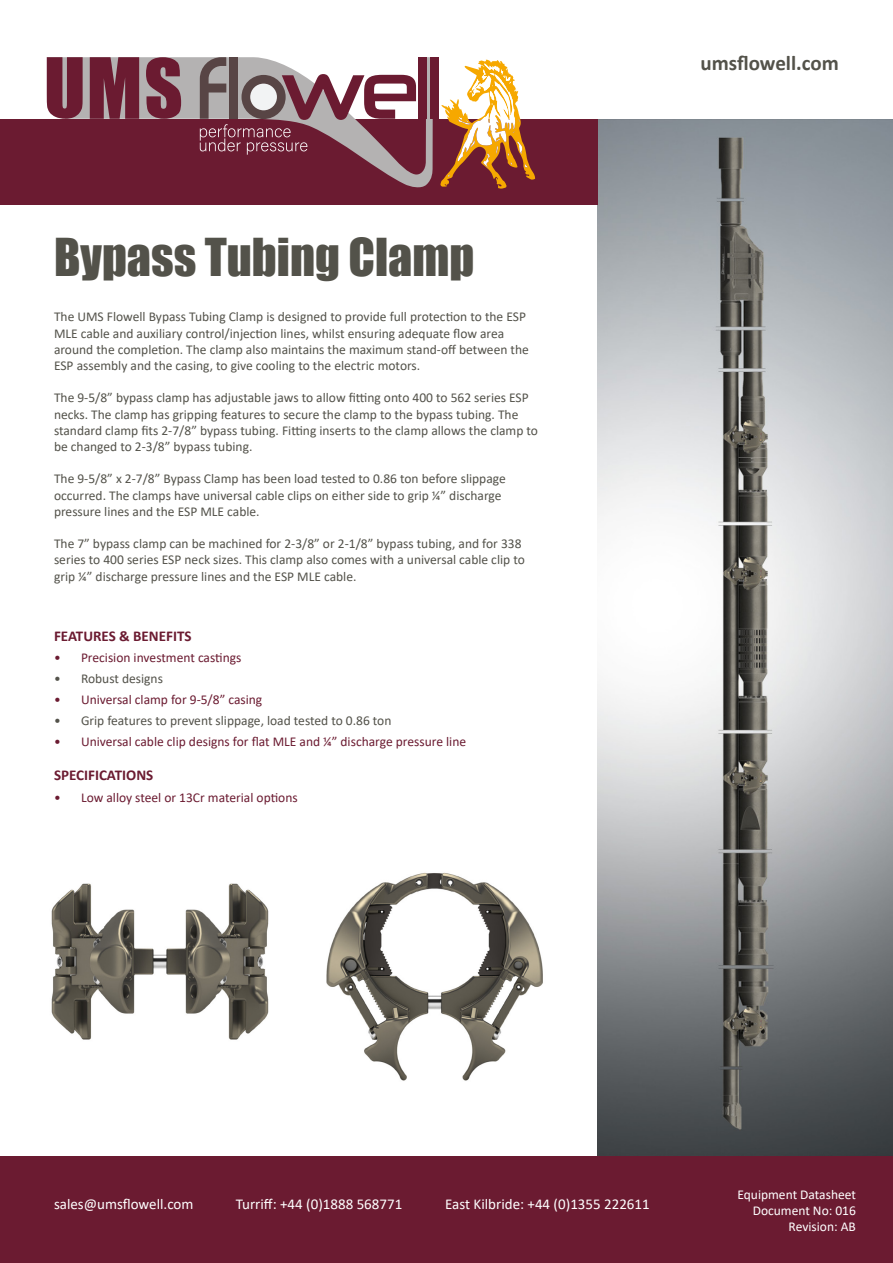
<style>
.page{position:relative;width:893px;height:1263px;background:#fff}
.page>*{position:absolute;margin:0;border:0;box-sizing:border-box;transform-origin:0 0}
.t1{font:48px "Impact";color:#53524a}
.t2{font:700 21px "Calibri";color:#53524a}
.t3{font:15px "Calibri";color:#fff}
.t4{font:700 15px "Calibri";color:#6b1b31}
.t5{font:13.5px/16.2px "Calibri";color:#53524a}
.t6{font:13.5px "Calibri";color:#6b1b31}
.t7{font:13.5px "Calibri";color:#fff}
</style>
<div class="page">
<img style="left:597px;top:119px;width:296px;height:1037px">
<img style="left:51px;top:872px;width:492px;height:209px">
<div style="left:0;top:119px;width:597px;height:86px;background:#6b1b31"></div>
<div style="left:0;top:1156px;width:893px;height:107px;background:#6b1b31"></div>
<svg style="left:83px;top:57px;width:350px;height:131px"></svg>
<div style="left:430px;top:57px;width:9px;height:62px;background:#6b1b31"></div>
<div style="left:419px;top:57px;width:8px;height:62px;background:#6b1b31"></div>
<svg style="left:440px;top:60px;width:95px;height:129px"></svg>
<svg style="left:47px;top:57px;width:36px;height:62px;background:#793648"></svg>
<svg style="left:90px;top:57px;width:49px;height:62px;background:#742d40"></svg>
<svg style="left:146px;top:57px;width:35px;height:62px;background:#7f4555"></svg>
<svg style="left:200px;top:57px;width:216px;height:98px"></svg>
<p class="t1" style="left:54px;top:220px;width:422px">Bypass Tubing Clamp</p>
<p class="t5" style="left:54px;top:308px;width:476px">The UMS Flowell Bypass Tubing Clamp is designed to provide full protection to the ESP MLE cable and auxiliary control/injection lines, whilst ensuring adequate flow area around the completion. The clamp also maintains the maximum stand-off between the ESP assembly and the casing, to give cooling to the electric motors.</p>
<p class="t5" style="left:54px;top:389px;width:486px">The 9-5/8” bypass clamp has adjustable jaws to allow fitting onto 400 to 562 series ESP necks. The clamp has gripping features to secure the clamp to the bypass tubing. The standard clamp fits 2-7/8” bypass tubing. Fitting inserts to the clamp allows the clamp to be changed to 2-3/8” bypass tubing.</p>
<p class="t5" style="left:54px;top:470px;width:453px">The 9-5/8” x 2-7/8” Bypass Clamp has been load tested to 0.86 ton before slippage occurred. The clamps have universal cable clips on either side to grip ¼” discharge pressure lines and the ESP MLE cable.</p>
<p class="t5" style="left:54px;top:535px;width:472px">The 7” bypass clamp can be machined for 2-3/8” or 2-1/8” bypass tubing, and for 338 series to 400 series ESP neck sizes. This clamp also comes with a universal cable clip to grip ¼” discharge pressure lines and the ESP MLE cable.</p>
<p class="t4" style="left:54px;top:625px;width:139px">FEATURES &amp; BENEFITS</p>
<p class="t6" style="left:54px;top:648px;width:189px">• Precision investment castings</p>
<p class="t5" style="left:54px;top:670px;width:110px">• Robust designs</p>
<p class="t6" style="left:54px;top:690px;width:210px">• Universal clamp for 9-5/8” casing</p>
<p class="t5" style="left:54px;top:712px;width:339px">• Grip features to prevent slippage, load tested to 0.86 ton</p>
<p class="t6" style="left:54px;top:732px;width:414px">• Universal cable clip designs for flat MLE and ¼” discharge pressure line</p>
<p class="t4" style="left:54px;top:764px;width:101px">SPECIFICATIONS</p>
<p class="t6" style="left:54px;top:788px;width:245px">• Low alloy steel or 13Cr material options</p>
<p class="t2" style="left:700px;top:48px;width:140px">umsflowell.com</p>
<p class="t3" style="left:54px;top:1194px;width:141px">sales@umsflowell.com</p>
<p class="t3" style="left:236px;top:1194px;width:168px">Turriff: +44 (0)1888 568771</p>
<p class="t3" style="left:445px;top:1194px;width:206px">East Kilbride: +44 (0)1355 222611</p>
<p class="t7" style="left:737px;top:1185px;width:120px">Equipment Datasheet</p>
<p class="t7" style="left:753px;top:1201px;width:105px">Document No: 016</p>
<p class="t7" style="left:789px;top:1217px;width:69px">Revision: AB</p>
</div>
